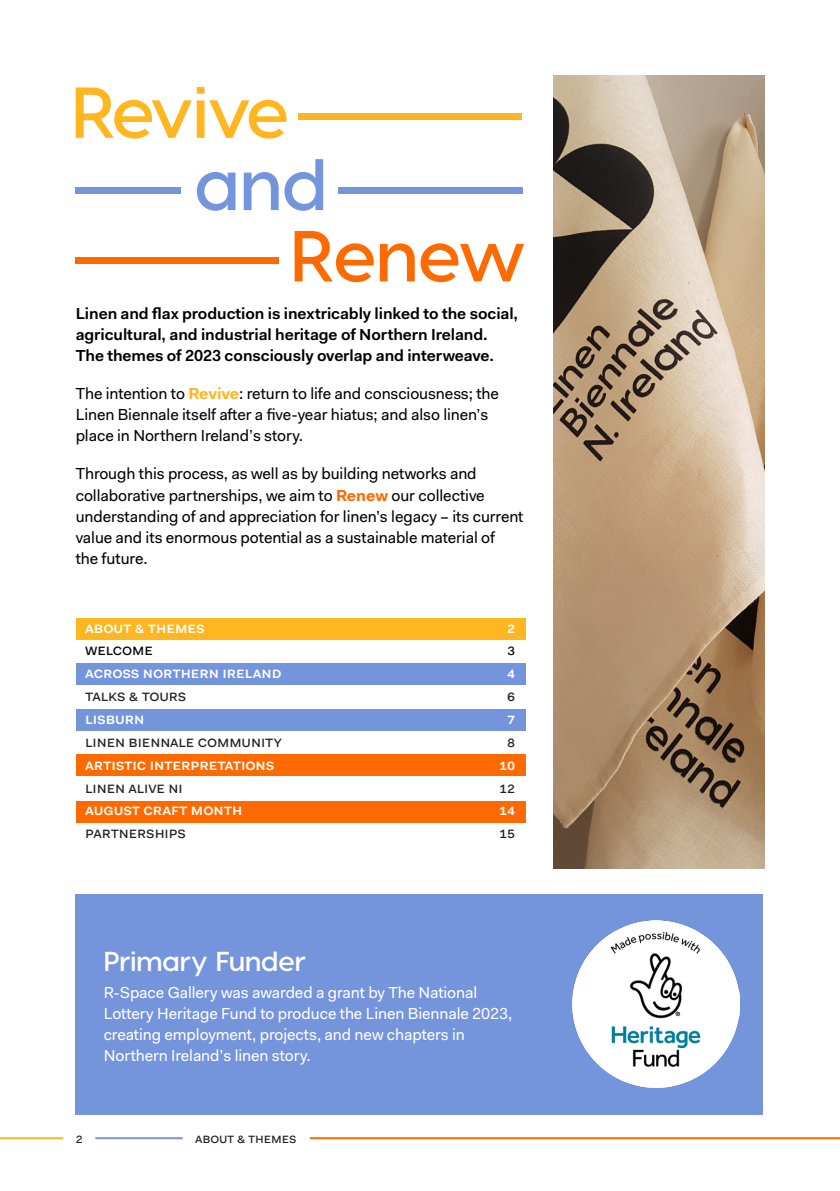
<style>
.page{position:relative;width:840px;height:1191px;background:#fff}
.page>*{position:absolute;margin:0;border:0;box-sizing:border-box;transform-origin:0 0}
.t1{font:600 27.4px "Visby CF";color:#fff}
.t2{font:16px/21px "Fakt Pro";letter-spacing:-.005em;color:#000}
.t3{font:16px/21px "Fakt Pro";letter-spacing:-.005em;color:#fff}
.t4{font:600 16px/21px "Fakt Pro";letter-spacing:-.005em;color:#000}
.t5{font:500 16px "Fakt Pro";letter-spacing:-.005em;color:#fff}
.t6{font:16px "Fakt Pro";letter-spacing:-.005em;color:#231f20}
.t7{font:14px "Fakt Pro";letter-spacing:-.01em;color:#231f20}
.s1{font-weight:700;color:#ffb620}
.s2{font-weight:700;color:#ff6a00}
</style>
<div class="page">
<div style="left:76px;top:618px;width:449px;height:21px;background:#ffb620"></div>
<div style="left:76px;top:755px;width:449px;height:21px;background:#ff6a00"></div>
<div style="left:76px;top:663px;width:449px;height:21px;background:#7494dc"></div>
<div style="left:76px;top:801px;width:449px;height:21px;background:#ff6a00"></div>
<div style="left:76px;top:709px;width:449px;height:21px;background:#7494dc"></div>
<div style="left:75px;top:894px;width:687px;height:220px;background:#7494dc"></div>
<img style="left:553px;top:76px;width:210px;height:792px">
<hr style="left:95px;top:1137px;width:88px;height:2px;background:#7494dc">
<hr style="left:0;top:1137px;width:63px;height:2px;background:#ffb620">
<hr style="left:309px;top:1137px;width:530px;height:2px;background:#ff6a00">
<img style="left:572px;top:920px;width:167px;height:167px">
<svg style="left:76px;top:87px;width:211px;height:52px"></svg>
<svg style="left:197px;top:172px;width:38px;height:39px"></svg>
<svg style="left:243px;top:172px;width:35px;height:38px"></svg>
<svg style="left:284px;top:159px;width:39px;height:52px"></svg>
<svg style="left:294px;top:231px;width:120px;height:51px"></svg>
<svg style="left:420px;top:243px;width:104px;height:39px"></svg>
<div style="left:298px;top:113px;width:224px;height:7px;background:#ffb620"></div>
<div style="left:76px;top:187px;width:105px;height:6px;background:#7494dc"></div>
<div style="left:338px;top:187px;width:184px;height:6px;background:#7494dc"></div>
<div style="left:76px;top:257px;width:203px;height:7px;background:#ff6a00"></div>
<p class="t4" style="left:76px;top:303px;width:443px">Linen and flax production is inextricably linked to the social, agricultural, and industrial heritage of Northern Ireland.<br>The themes of 2023 consciously overlap and interweave.</p>
<p class="t2" style="left:76px;top:383px;width:424px">The intention to <span class="s1">Revive</span>: return to life and consciousness; the<br>Linen Biennale itself after a five-year hiatus; and also linen’s place in Northern Ireland’s story.</p>
<p class="t2" style="left:76px;top:463px;width:449px">Through this process, as well as by building networks and collaborative partnerships, we aim to <span class="s2">Renew</span> our collective understanding of and appreciation for linen’s legacy – its current value and its enormous potential as a sustainable material of<br>the future.</p>
<p class="t5" style="left:85px;top:616px;width:121px">about &amp; themes</p>
<p class="t2" style="left:85px;top:639px;width:69px">welcome</p>
<p class="t5" style="left:85px;top:662px;width:198px">across northern ireland</p>
<p class="t6" style="left:85px;top:685px;width:103px">talks &amp; tours</p>
<p class="t5" style="left:85px;top:708px;width:61px">lisburn</p>
<p class="t6" style="left:85px;top:730px;width:197px">linen biennale community</p>
<p class="t5" style="left:85px;top:753px;width:190px">artistic interpretations</p>
<p class="t6" style="left:85px;top:776px;width:99px">linen alive ni</p>
<p class="t5" style="left:85px;top:799px;width:158px">august craft month</p>
<p class="t6" style="left:85px;top:822px;width:102px">partnerships</p>
<p class="t5" style="left:507px;top:616px;width:10px">2</p>
<p class="t2" style="left:507px;top:639px;width:10px">3</p>
<p class="t5" style="left:507px;top:662px;width:10px">4</p>
<p class="t6" style="left:507px;top:685px;width:10px">6</p>
<p class="t5" style="left:507px;top:708px;width:10px">7</p>
<p class="t6" style="left:507px;top:730px;width:10px">8</p>
<p class="t5" style="left:499px;top:753px;width:18px">10</p>
<p class="t6" style="left:499px;top:776px;width:18px">12</p>
<p class="t5" style="left:499px;top:799px;width:18px">14</p>
<p class="t6" style="left:499px;top:822px;width:18px">15</p>
<p class="t1" style="left:104px;top:944px;width:203px">Primary Funder</p>
<p class="t3" style="left:104px;top:981px;width:410px">R-Space Gallery was awarded a grant by The National Lottery Heritage Fund to produce the Linen Biennale 2023, creating employment, projects, and new chapters in Northern Ireland’s linen story.</p>
<p class="t7" style="left:76px;top:1128px;width:9px">2</p>
<p class="t7" style="left:195px;top:1128px;width:103px">about &amp; themes</p>
</div>
